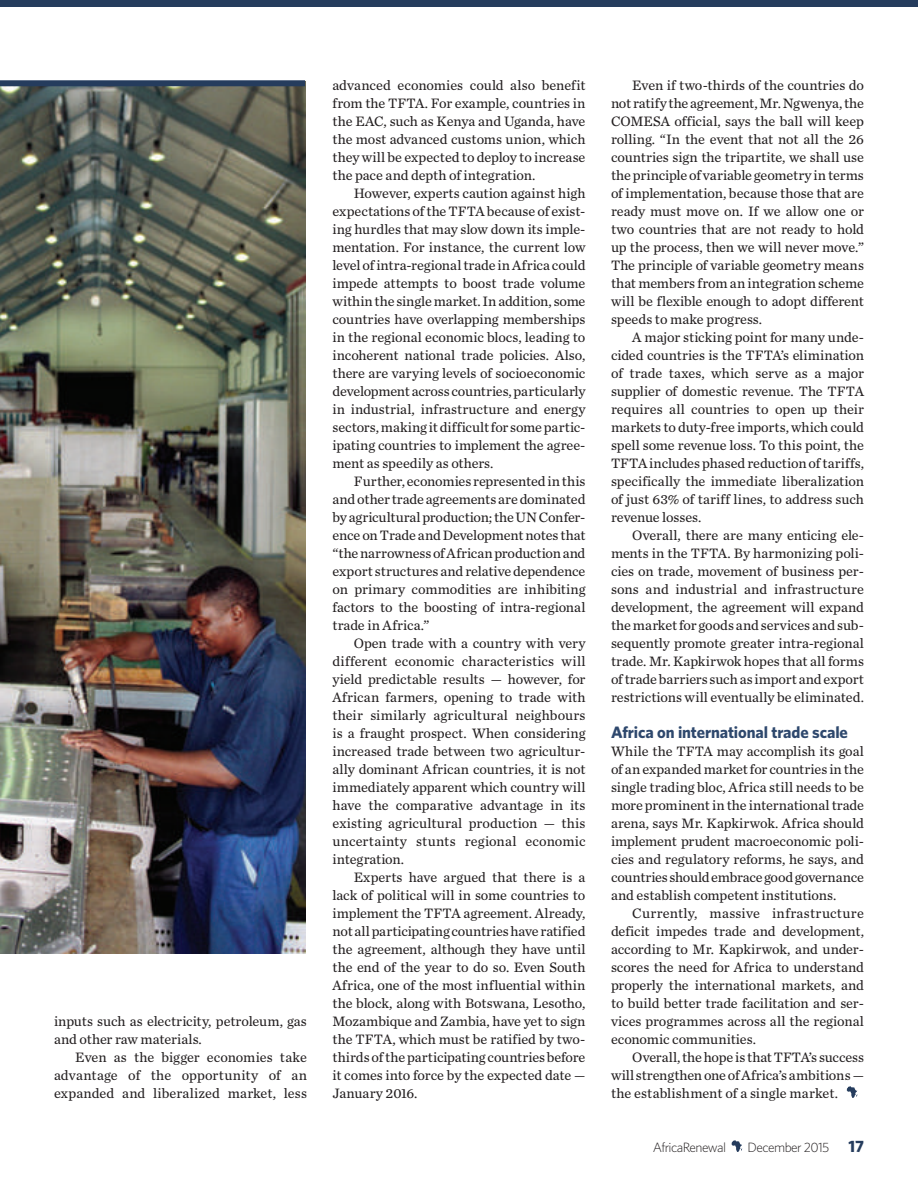
<style>
.page{position:relative;width:918px;height:1188px;background:#fff}
.page>*{position:absolute;margin:0;border:0;box-sizing:border-box;transform-origin:0 0}
.t1{font:700 16.5px "Whitney";letter-spacing:-.01em;color:#2e486d}
.t2{font:14.25px/18px "Chronicle Text G2";color:#231f20;text-align:justify}
.t3{font:300 13.5px "Whitney";letter-spacing:-.04em;color:#231f20}
.s1{font-weight:700;font-size:16.5px;color:#253c5d}
</style>
<div class="page">
<svg style="left:732px;top:1140px;width:10px;height:12px"></svg>
<svg style="left:847px;top:1086px;width:10px;height:12px"></svg>
<img style="left:0;top:86px;width:305px;height:868px">
<div style="left:0;top:0;width:918px;height:7px;background:#253c5d"></div>
<div style="left:0;top:80px;width:305px;height:6px;background:#253c5d"></div>
<p class="t2" style="left:54px;top:1011px;width:254px">inputs such as electricity, petroleum, gas and other raw materials.</p>
<p class="t2" style="left:54px;top:1047px;width:255px;text-indent:21px">Even as the bigger economies take advantage of the opportunity of an expanded and liberalized market, less</p>
<p class="t2" style="left:333px;top:75px;width:255px">advanced economies could also benefit from the TFTA. For example, countries in the EAC, such as Kenya and Uganda, have the most advanced customs union, which they will be expected to deploy to increase the pace and depth of integration.</p>
<p class="t2" style="left:333px;top:183px;width:255px;text-indent:21px">However, experts caution against high expectations of the TFTA because of exist&shy;ing hurdles that may slow down its imple&shy;mentation. For instance, the current low level of intra-regional trade in Africa could impede attempts to boost trade volume within the single market. In addition, some countries have overlapping memberships in the regional economic blocs, leading to incoherent national trade policies. Also, there are varying levels of socioeconomic development across countries, particularly in industrial, infrastructure and energy sectors, making it difficult for some partic&shy;ipating countries to implement the agree&shy;ment as speedily as others.</p>
<p class="t2" style="left:333px;top:471px;width:255px;text-indent:21px">Further, economies represented in this and other trade agreements are dominated by agricultural production; the UN Confer&shy;ence on Trade and Development notes that “the narrowness of African production and export structures and relative dependence on primary commodities are inhibiting factors to the boosting of intra-regional trade in Africa.”</p>
<p class="t2" style="left:333px;top:633px;width:255px;text-indent:21px">Open trade with a country with very different economic characteristics will yield predictable results — however, for African farmers, opening to trade with their similarly agricultural neighbours is a fraught prospect. When considering increased trade between two agricultur&shy;ally dominant African countries, it is not immediately apparent which country will have the comparative advantage in its existing agricultural production — this uncertainty stunts regional economic integration.</p>
<p class="t2" style="left:333px;top:867px;width:255px;text-indent:21px">Experts have argued that there is a lack of political will in some countries to implement the TFTA agreement. Already, not all participating countries have ratified the agreement, although they have until the end of the year to do so. Even South Africa, one of the most influential within the block, along with Botswana, Lesotho, Mozambique and Zambia, have yet to sign the TFTA, which must be ratified by two&shy;thirds of the participating countries before it comes into force by the expected date — January 2016.</p>
<p class="t2" style="left:611px;top:75px;width:255px;text-indent:21px">Even if two-thirds of the countries do not ratify the agreement, Mr. Ngwenya, the COMESA official, says the ball will keep rolling. “In the event that not all the 26 countries sign the tripartite, we shall use the principle of variable geometry in terms of implementation, because those that are ready must move on. If we allow one or two countries that are not ready to hold up the process, then we will never move.” The principle of variable geometry means that members from an integration scheme will be flexible enough to adopt different speeds to make progress.</p>
<p class="t2" style="left:611px;top:327px;width:255px;text-indent:21px">A major sticking point for many unde&shy;cided countries is the TFTA’s elimination of trade taxes, which serve as a major supplier of domestic revenue. The TFTA requires all countries to open up their markets to duty-free imports, which could spell some revenue loss. To this point, the TFTA includes phased reduction of tariffs, specifically the immediate liberalization of just 63% of tariff lines, to address such revenue losses.</p>
<p class="t2" style="left:611px;top:525px;width:255px;text-indent:21px">Overall, there are many enticing ele&shy;ments in the TFTA. By harmonizing poli&shy;cies on trade, movement of business per&shy;sons and industrial and infrastructure development, the agreement will expand the market for goods and services and sub&shy;sequently promote greater intra-regional trade. Mr. Kapkirwok hopes that all forms of trade barriers such as import and export restrictions will eventually be eliminated.</p>
<p class="t1" style="left:611px;top:721px;width:238px">Africa on international trade scale</p>
<p class="t2" style="left:611px;top:741px;width:255px">While the TFTA may accomplish its goal of an expanded market for countries in the single trading bloc, Africa still needs to be more prominent in the international trade arena, says Mr. Kapkirwok. Africa should implement prudent macroeconomic poli&shy;cies and regulatory reforms, he says, and countries should embrace good governance and establish competent institutions.</p>
<p class="t2" style="left:611px;top:903px;width:255px;text-indent:21px">Currently, massive infrastructure deficit impedes trade and development, according to Mr. Kapkirwok, and under&shy;scores the need for Africa to understand properly the international markets, and to build better trade facilitation and ser&shy;vices programmes across all the regional economic communities.</p>
<p class="t2" style="left:611px;top:1047px;width:255px;text-indent:21px">Overall, the hope is that TFTA’s success will strengthen one of Africa’s ambitions — the establishment of a single market.</p>
<p class="t3" style="left:653px;top:1138px;width:75px">AfricaRenewal</p>
<p class="t3" style="left:748px;top:1138px;width:118px">December 2015 <span class="s1">17</span></p>
</div>
